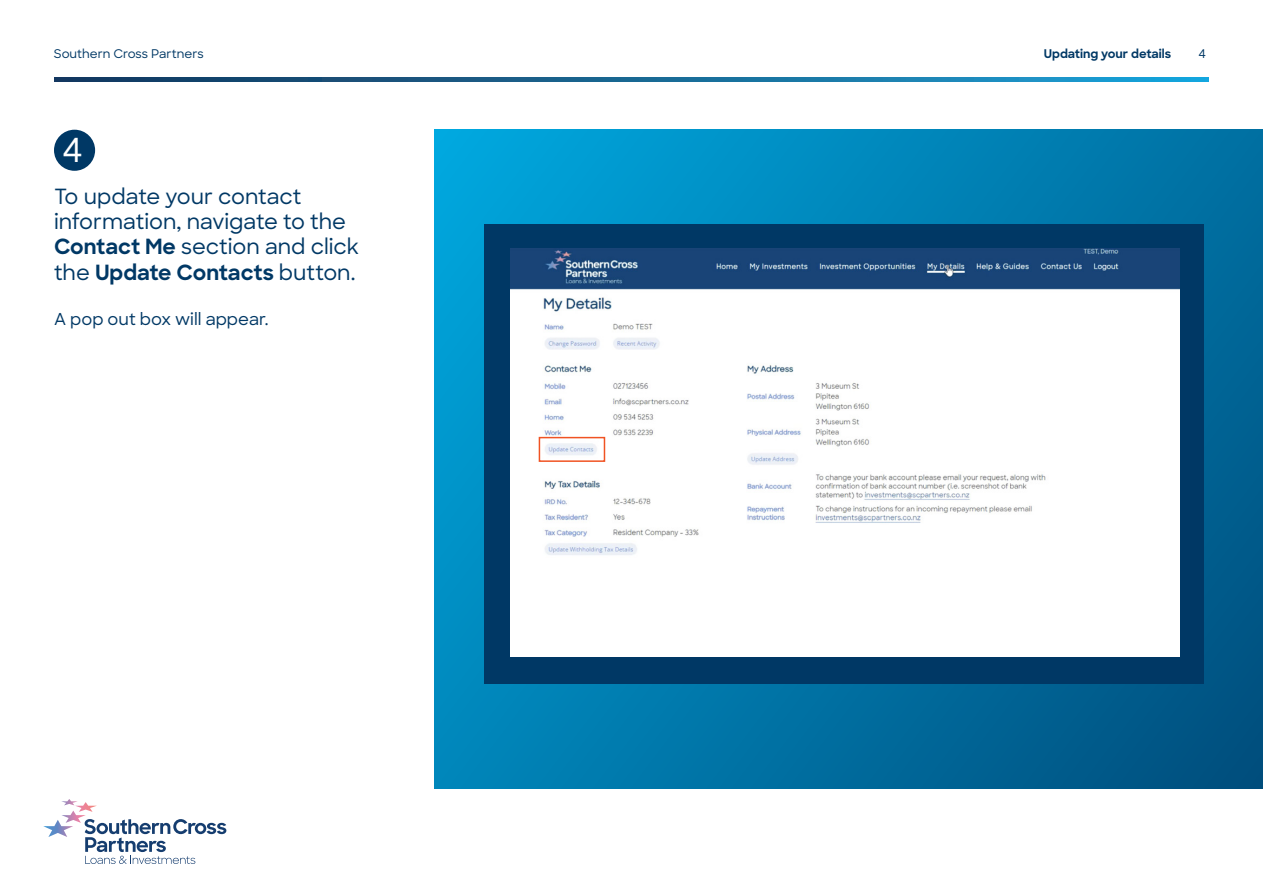
<style>
.page{position:relative;width:1263px;height:893px;background:#fff}
.page>*{position:absolute;margin:0;border:0;box-sizing:border-box;transform-origin:0 0}
.t1{font:500 33.15px "Sharp Sans";color:#fff}
.t2{font:500 21px/25.2px "Sharp Sans";color:#003865}
.t3{font:500 16.5px "Sharp Sans";color:#003865}
.t4{font:500 12px "Sharp Sans";color:#003865}
.t5{font:700 12px "Sharp Sans";color:#003865}
.s1{font-weight:700}
</style>
<div class="page">
<svg style="left:434px;top:130px;width:829px;height:659px;background:#0079ac"></svg>
<div style="left:485px;top:224px;width:719px;height:459px;background:#003865"></div>
<svg style="left:54px;top:77px;width:1155px;height:4px;background:#186a97"></svg>
<svg style="left:43px;top:799px;width:183px;height:65px"></svg>
<img style="left:510px;top:248px;width:670px;height:409px">
<div style="left:539px;top:437px;width:66px;height:25px;border:2px solid #f05323"></div>
<div style="left:54px;top:130px;width:41px;height:41px;background:#003865;border-radius:50%"></div>
<p class="t4" style="left:54px;top:45px;width:151px">Southern Cross Partners</p>
<p class="t5" style="left:1044px;top:45px;width:129px">Updating your details</p>
<p class="t4" style="left:1198px;top:45px;width:9px">4</p>
<h1 class="t1" style="left:62px;top:126px;width:22px">4</h1>
<p class="t2" style="left:54px;top:183px;width:306px">To update your contact information, navigate to the<br><span class="s1">Contact Me</span> section and click the <span class="s1">Update Contacts</span> button.</p>
<p class="t3" style="left:54px;top:306px;width:216px">A pop out box will appear.</p>
</div>
